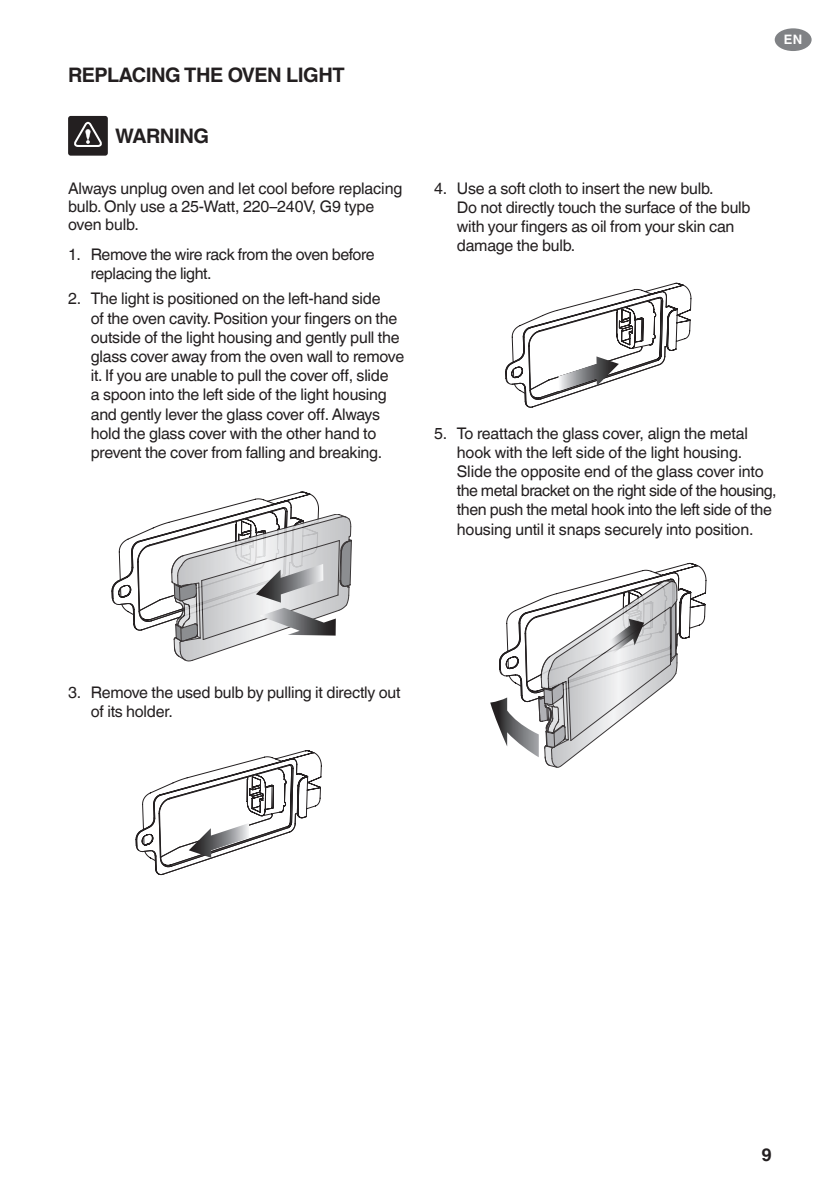
<style>
.page{position:relative;width:840px;height:1191px;background:#fff}
.page>*{position:absolute;margin:0;border:0;box-sizing:border-box;transform-origin:0 0}
.t1{font:700 20px "Helvetica World";letter-spacing:-.025em;color:#231f20}
.t2{font:700 18px "Helvetica World";color:#231f20}
.t3{font:16px/19.2px "Helvetica World";letter-spacing:-.015em;color:#231f20}
.t4{font:700 13px "Helvetica World";color:#fff}
</style>
<div class="page">
<div style="left:774px;top:28px;width:37px;height:23px;background:#808285;border-radius:50%"></div>
<svg style="left:111px;top:491px;width:241px;height:170px"></svg>
<svg style="left:135px;top:750px;width:187px;height:125px"></svg>
<svg style="left:505px;top:283px;width:186px;height:125px"></svg>
<svg style="left:490px;top:562px;width:216px;height:205px"></svg>
<div style="left:68px;top:116px;width:40px;height:40px;background:#231f20;border-radius:3px"></div>
<svg style="left:74px;top:122px;width:28px;height:25px"></svg>
<p class="t1" style="left:68px;top:64px;width:278px">REPLACING THE OVEN LIGHT</p>
<p class="t1" style="left:115px;top:124px;width:95px">WARNING</p>
<p class="t3" style="left:68px;top:179px;width:335px;line-height:18px">Always unplug oven and let cool before replacing bulb. Only use a 25-Watt, 220–240V, G9 type oven bulb.</p>
<p class="t3" style="left:91px;top:245px;width:285px;text-indent:-23px">1. Remove the wire rack from the oven before replacing the light.</p>
<p class="t3" style="left:91px;top:289px;width:315px;text-indent:-23px">2. The light is positioned on the left-hand side<br>of the oven cavity. Position your fingers on the outside of the light housing and gently pull the glass cover away from the oven wall to remove it. If you are unable to pull the cover off, slide<br>a spoon into the left side of the light housing and gently lever the glass cover off. Always hold the glass cover with the other hand to prevent the cover from falling and breaking.</p>
<p class="t4" style="left:783px;top:32px;width:20px">EN</p>
<p class="t3" style="left:456px;top:178px;width:295px;text-indent:-23px">4. Use a soft cloth to insert the new bulb.<br>Do not directly touch the surface of the bulb with your fingers as oil from your skin can damage the bulb.</p>
<p class="t3" style="left:456px;top:423px;width:321px;text-indent:-23px">5. To reattach the glass cover, align the metal hook with the left side of the light housing.<br>Slide the opposite end of the glass cover into the metal bracket on the right side of the housing, then push the metal hook into the left side of the housing until it snaps securely into position.</p>
<p class="t3" style="left:91px;top:683px;width:311px;text-indent:-23px">3. Remove the used bulb by pulling it directly out of its holder.</p>
<p class="t2" style="left:761px;top:1143px;width:12px">9</p>
</div>
